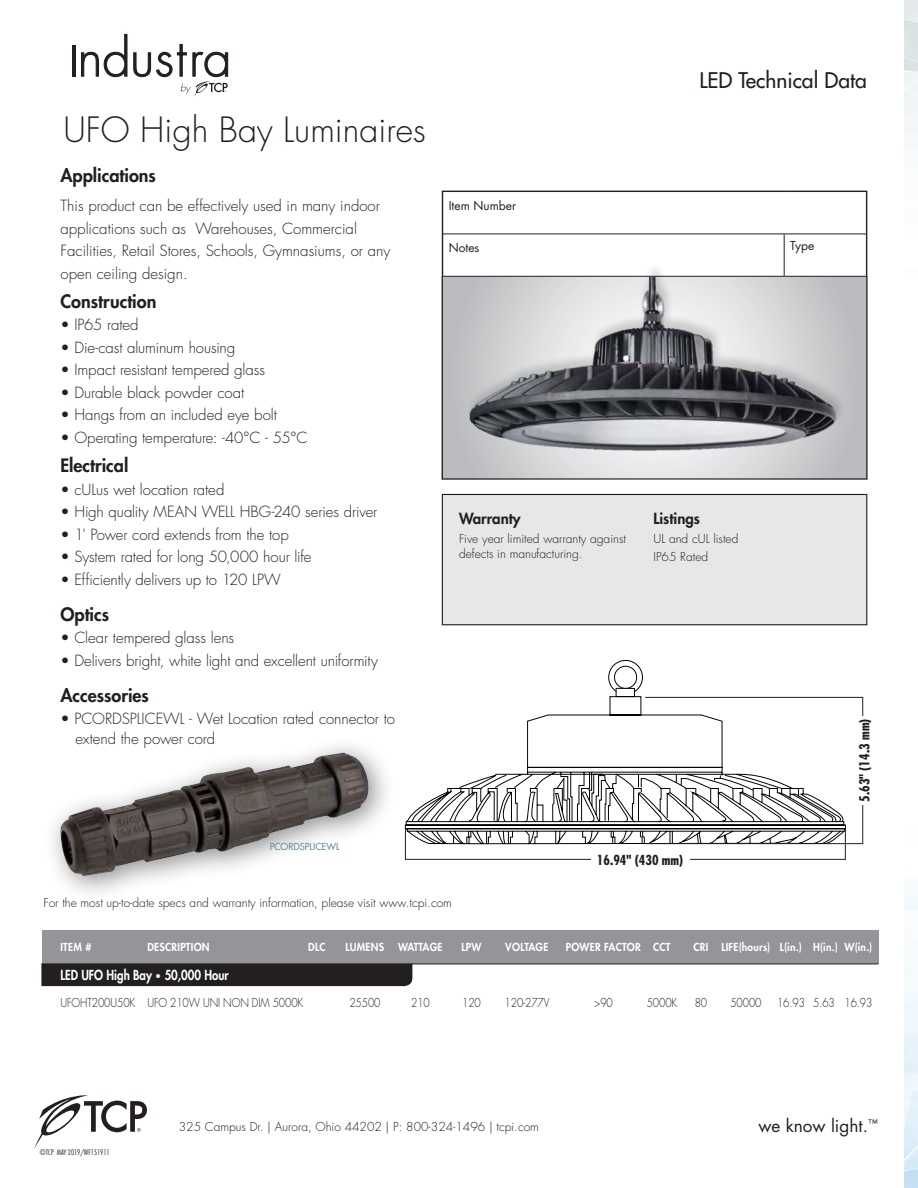
<style>
.page{position:relative;width:918px;height:1188px;background:#fff}
.page>*{position:absolute;margin:0;border:0;box-sizing:border-box;transform-origin:0 0}
.t1{font:300 33.9px "Futura Std";color:#231f20}
.t2{font:500 21px "Futura Std";color:#231f20}
.t3{font:800 18px "Futura Std";color:#231f20}
.t4{font:17.25px "Futura Std";color:#231f20}
.t5{font:300 15px/22.5px "Futura Std";color:#231f20}
.t6{font:800 15px "Futura Std";color:#231f20}
.t7{font:700 condensed 13.5px "Futura Std";color:#231f20}
.t8{font:800 13.5px "Futura Std";color:#fff;scale:.85 1}
.t9{font:300 12px/15px "Futura Std";color:#231f20}
.t10{font:300 12px "Futura Std";color:#231f20;scale:.85 1}
.t11{font:12px "Futura Std";color:#231f20}
.t12{font:800 10.8px "Futura Std";letter-spacing:.025em;color:#fff;scale:.94 1}
.t13{font:800 10.8px "Futura Std";letter-spacing:-.015em;color:#fff;scale:.94 1}
.t14{font:500 9.45px "Futura Std";color:#6b8b9e}
.t15{font:300 condensed 7.5px "Futura Std";color:#231f20}
.s1{font-size:10.5px}
</style>
<div class="page">
<img style="left:904px;top:0;width:14px;height:1188px">
<svg style="left:904px;top:582px;width:14px;height:89px"></svg>
<svg style="left:34px;top:1095px;width:113px;height:54px"></svg>
<svg style="left:444px;top:233px;width:421px;height:43px"></svg>
<hr style="left:442px;top:234px;width:342px;height:1px;background:#231f20">
<hr style="left:784px;top:234px;width:83px;height:1px;background:#231f20">
<hr style="left:784px;top:234px;width:1px;height:42px;background:#231f20">
<hr style="left:442px;top:276px;width:342px;height:1px;background:#231f20">
<hr style="left:784px;top:276px;width:83px;height:1px;background:#231f20">
<div style="left:442px;top:494px;width:425px;height:131px;background:#e6e7e9"></div>
<div style="left:442px;top:494px;width:425px;height:131px;border:1px solid #231f20"></div>
<div style="left:466px;top:262px;width:381px;height:189px;background:#231f20;opacity:.2"></div>
<img style="left:443px;top:277px;width:424px;height:201px">
<div style="left:42px;top:930px;width:836px;height:34px;background:#939598"></div>
<hr style="left:41px;top:964px;width:837px;height:1px;background:#231f20">
<div style="left:41px;top:964px;width:371px;height:22px;background:#231f20"></div>
<hr style="left:72px;top:45px;width:3px;height:32px;background:#231f20">
<svg style="left:81px;top:33px;width:148px;height:64px"></svg>
<svg style="left:608px;top:660px;width:35px;height:36px"></svg>
<svg style="left:405px;top:696px;width:441px;height:149px"></svg>
<hr style="left:405px;top:829px;width:1px;height:31px;background:#231f20">
<hr style="left:845px;top:829px;width:1px;height:31px;background:#231f20">
<hr style="left:645px;top:697px;width:218px;height:1px;background:#231f20">
<hr style="left:405px;top:859px;width:441px;height:1px;background:#231f20">
<hr style="left:645px;top:843px;width:218px;height:1px;background:#231f20">
<hr style="left:862px;top:697px;width:1px;height:147px;background:#231f20">
<div style="left:591px;top:849px;width:98px;height:20px;background:#fff"></div>
<div style="left:853px;top:716px;width:22px;height:89px;background:#fff"></div>
<div style="left:43px;top:736px;width:352px;height:166px;background:#231f20;opacity:.5"></div>
<div style="left:60px;top:751px;width:309px;height:126px;background:#231f20;opacity:.75"></div>
<p class="t1" style="left:63px;top:109px;width:364px">UFO High Bay Luminaires</p>
<p class="t3" style="left:60px;top:164px;width:97px">Applications</p>
<p class="t5" style="left:60px;top:195px;width:331px">This product can be effectively used in many indoor applications such as Warehouses, Commercial Facilities, Retail Stores, Schools, Gymnasiums, or any open ceiling design.</p>
<p class="t3" style="left:60px;top:290px;width:97px">Construction</p>
<p class="t5" style="left:60px;top:314px;width:80px">• IP65 rated</p>
<p class="t5" style="left:60px;top:337px;width:176px">• Die-cast aluminum housing</p>
<p class="t5" style="left:60px;top:359px;width:206px">• Impact resistant tempered glass</p>
<p class="t5" style="left:60px;top:382px;width:185px">• Durable black powder coat</p>
<p class="t5" style="left:60px;top:404px;width:218px">• Hangs from an included eye bolt</p>
<p class="t5" style="left:60px;top:427px;width:248px">• Operating temperature: -40°C - 55°C</p>
<p class="t3" style="left:60px;top:454px;width:69px">Electrical</p>
<p class="t5" style="left:60px;top:478px;width:165px">• cULus wet location rated</p>
<p class="t5" style="left:60px;top:501px;width:318px">• High quality MEAN WELL HBG-240 series driver</p>
<p class="t5" style="left:60px;top:523px;width:230px">• 1' Power cord extends from the top</p>
<p class="t5" style="left:60px;top:546px;width:253px">• System rated for long 50,000 hour life</p>
<p class="t5" style="left:60px;top:568px;width:222px">• Efficiently delivers up to 120 LPW</p>
<p class="t3" style="left:60px;top:603px;width:50px">Optics</p>
<p class="t5" style="left:60px;top:627px;width:175px">• Clear tempered glass lens</p>
<p class="t5" style="left:60px;top:649px;width:319px">• Delivers bright, white light and excellent uniformity</p>
<p class="t3" style="left:60px;top:684px;width:90px">Accessories</p>
<p class="t5" style="left:75px;top:709px;width:321px;line-height:19.5px;text-indent:-15px">• PCORDSPLICEWL - Wet Location rated connector to extend the power cord</p>
<p class="t14" style="left:270px;top:840px;width:72px">PCORDSPLICEWL</p>
<p class="t2" style="left:699px;top:67px;width:169px">LED Technical Data</p>
<p class="t11" style="left:449px;top:198px;width:69px">Item Number</p>
<p class="t11" style="left:449px;top:240px;width:32px">Notes</p>
<p class="t11" style="left:790px;top:238px;width:26px">Type</p>
<p class="t6" style="left:459px;top:509px;width:63px">Warranty</p>
<p class="t9" style="left:459px;top:531px;width:169px">Five year limited warranty against defects in manufacturing.</p>
<p class="t6" style="left:653px;top:509px;width:48px">Listings</p>
<p class="t9" style="left:653px;top:531px;width:86px">UL and cUL listed</p>
<p class="t9" style="left:653px;top:549px;width:56px">IP65 Rated</p>
<p class="t7" style="left:597px;top:851px;width:88px">16.94" (430 mm)</p>
<p class="t7" style="left:856px;top:802px;width:85px;rotate:-90deg">5.63" (14.3 mm)</p>
<p class="t9" style="left:43px;top:896px;width:410px">For the most up-to-date specs and warranty information, please visit www.tcpi.com</p>
<p class="t12" style="left:60px;top:940px;width:34px">ITEM #</p>
<p class="t12" style="left:147px;top:940px;width:68px">DESCRIPTION</p>
<p class="t12" style="left:308px;top:940px;width:20px">DLC</p>
<p class="t12" style="left:345px;top:940px;width:43px">LUMENS</p>
<p class="t13" style="left:398px;top:940px;width:49px">WATTAGE</p>
<p class="t12" style="left:461px;top:940px;width:23px">LPW</p>
<p class="t12" style="left:505px;top:940px;width:47px">VOLTAGE</p>
<p class="t12" style="left:566px;top:940px;width:113px">POWER FACTOR CCT</p>
<p class="t12" style="left:693px;top:940px;width:192px">CRI LIFE(hours) L(in.) H(in.) W(in.)</p>
<p class="t8" style="left:60px;top:967px;width:200px">LED UFO High Bay <span class="s1">•</span> 50,000 Hour</p>
<p class="t10" style="left:60px;top:996px;width:287px">UFOHT200U50K UFO 210W UNI NON DIM 5000K</p>
<p class="t10" style="left:349px;top:996px;width:38px">25500</p>
<p class="t10" style="left:411px;top:996px;width:24px">210</p>
<p class="t10" style="left:462px;top:996px;width:24px">120</p>
<p class="t10" style="left:505px;top:996px;width:54px">120-277V</p>
<p class="t10" style="left:594px;top:996px;width:24px">&gt;90</p>
<p class="t10" style="left:647px;top:996px;width:38px">5000K</p>
<p class="t10" style="left:695px;top:996px;width:16px">80</p>
<p class="t10" style="left:730px;top:996px;width:38px">50000</p>
<p class="t10" style="left:777px;top:996px;width:114px">16.93 5.63 16.93</p>
<p class="t15" style="left:40px;top:1148px;width:71px">©TCP MAY 2019/WF151911</p>
<p class="t9" style="left:179px;top:1120px;width:362px">325 Campus Dr. | Aurora, Ohio 44202 | P: 800-324-1496 | tcpi.com</p>
<p class="t4" style="left:758px;top:1115px;width:121px">we know light.<sup>™</sup></p>
</div>
